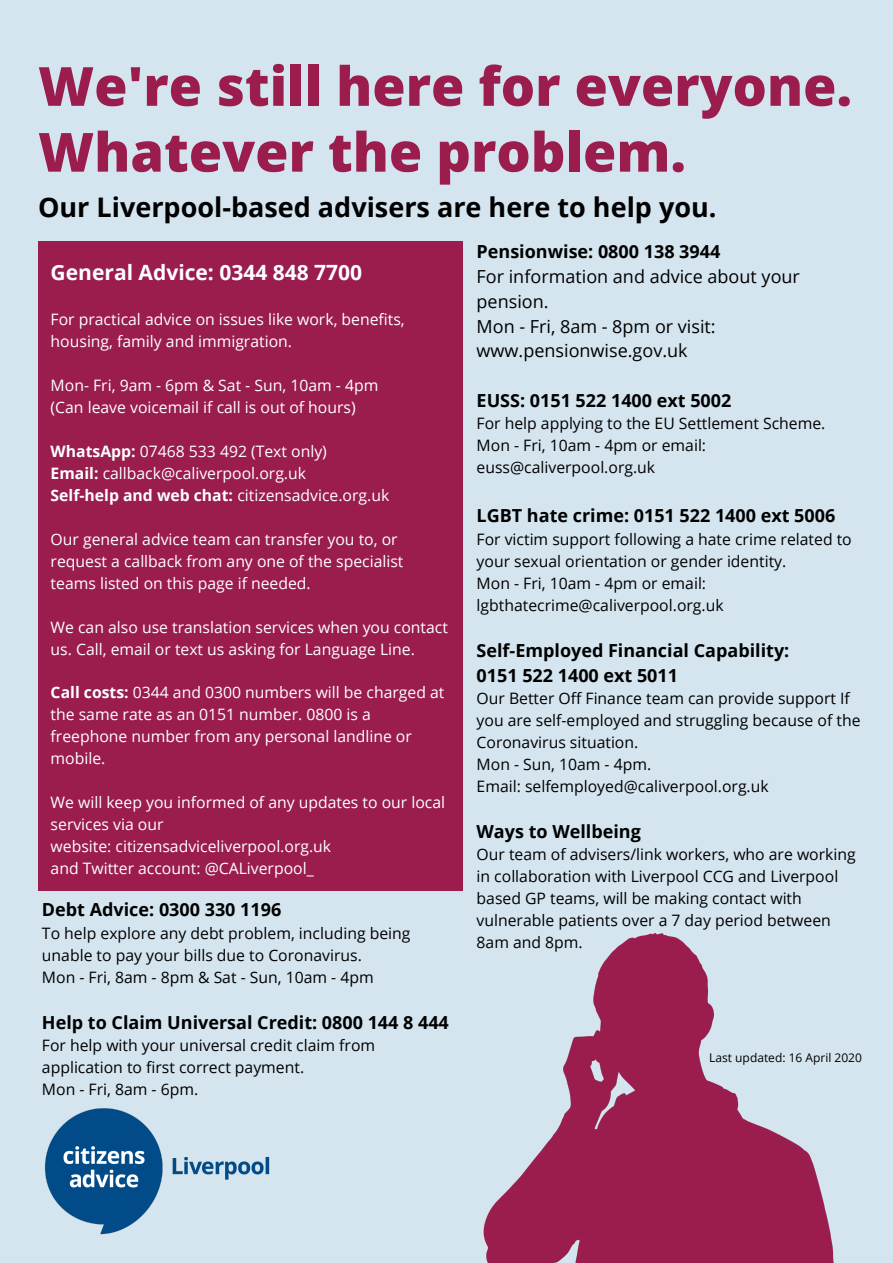
<style>
.page{position:relative;width:893px;height:1263px;background:#d4e5ef}
.page>*{position:absolute;margin:0;border:0;box-sizing:border-box;transform-origin:0 0}
.t1{font:800 54px/65.8px "Open Sans";color:#9a1d4e}
.t2{font:700 27px "Open Sans";color:#000}
.t3{font:700 21px "Open Sans";color:#fff}
.t4{font:700 18px/24.8px "Open Sans";color:#000}
.t5{font:18px/24.8px "Open Sans";color:#000}
.t6{font:15.75px/22px "Open Sans";color:#000}
.t7{font:15.75px/22px "Open Sans";color:#fff}
.t8{font:12px "Open Sans";color:#000}
.s1{font-weight:700}
</style>
<div class="page">
<img style="left:483px;top:933px;width:351px;height:330px">
<div style="left:38px;top:241px;width:425px;height:649px;background:#9a1d4e"></div>
<img style="left:44px;top:1108px;width:226px;height:127px">
<h1 class="t1" style="left:38px;top:52px;width:815px">We're still here for everyone.<br>Whatever the problem.</h1>
<h2 class="t2" style="left:38px;top:188px;width:680px">Our Liverpool-based advisers are here to help you.</h2>
<p class="t4" style="left:476px;top:239px;width:245px">Pensionwise: 0800 138 3944</p>
<p class="t5" style="left:476px;top:264px;width:325px">For information and advice about your pension.<br>Mon - Fri, 8am - 8pm or visit: www.pensionwise.gov.uk</p>
<p class="t4" style="left:476px;top:387px;width:256px">EUSS: 0151 522 1400 ext 5002</p>
<p class="t6" style="left:476px;top:412px;width:350px">For help applying to the EU Settlement Scheme.<br>Mon - Fri, 10am - 4pm or email: euss@caliverpool.org.uk</p>
<p class="t4" style="left:476px;top:503px;width:360px">LGBT hate crime: 0151 522 1400 ext 5006</p>
<p class="t6" style="left:476px;top:528px;width:377px">For victim support following a hate crime related to your sexual orientation or gender identity.<br>Mon - Fri, 10am - 4pm or email: lgbthatecrime@caliverpool.org.uk</p>
<p class="t4" style="left:476px;top:637px;width:314px">Self-Employed Financial Capability:<br>0151 522 1400 ext 5011</p>
<p class="t6" style="left:476px;top:687px;width:385px">Our Better Off Finance team can provide support If you are self-employed and struggling because of the Coronavirus situation.<br>Mon - Sun, 10am - 4pm.<br>Email: selfemployed@caliverpool.org.uk</p>
<p class="t4" style="left:476px;top:818px;width:166px">Ways to Wellbeing</p>
<p class="t6" style="left:476px;top:843px;width:380px">Our team of advisers/link workers, who are working in collaboration with Liverpool CCG and Liverpool based GP teams, will be making contact with vulnerable patients over a 7 day period between 8am and 8pm.</p>
<h3 class="t3" style="left:51px;top:257px;width:313px">General Advice: 0344 848 7700</h3>
<p class="t7" style="left:51px;top:308px;width:356px">For practical advice on issues like work, benefits, housing, family and immigration.</p>
<p class="t7" style="left:51px;top:374px;width:329px">Mon- Fri, 9am - 6pm &amp; Sat - Sun, 10am - 4pm (Can leave voicemail if call is out of hours)</p>
<p class="t7" style="left:51px;top:440px;width:340px"><span class="s1">WhatsApp:</span> 07468 533 492 (Text only)<br><span class="s1">Email:</span> callback@caliverpool.org.uk<br><span class="s1">Self-help and web chat:</span> citizensadvice.org.uk</p>
<p class="t7" style="left:51px;top:528px;width:354px">Our general advice team can transfer you to, or request a callback from any one of the specialist teams listed on this page if needed.</p>
<p class="t7" style="left:51px;top:615px;width:399px">We can also use translation services when you contact us. Call, email or text us asking for Language Line.</p>
<p class="t7" style="left:51px;top:681px;width:395px"><span class="s1">Call costs:</span> 0344 and 0300 numbers will be charged at the same rate as an 0151 number. 0800 is a freephone number from any personal landline or mobile.</p>
<p class="t7" style="left:51px;top:791px;width:396px">We will keep you informed of any updates to our local services via our<br>website: citizensadviceliverpool.org.uk<br>and Twitter account: @CALiverpool_</p>
<p class="t4" style="left:42px;top:897px;width:241px">Debt Advice: 0300 330 1196</p>
<p class="t6" style="left:42px;top:922px;width:370px">To help explore any debt problem, including being unable to pay your bills due to Coronavirus.<br>Mon - Fri, 8am - 8pm &amp; Sat - Sun, 10am - 4pm</p>
<p class="t4" style="left:42px;top:1009px;width:408px">Help to Claim Universal Credit: 0800 144 8 444</p>
<p class="t6" style="left:42px;top:1034px;width:335px">For help with your universal credit claim from application to first correct payment.<br>Mon - Fri, 8am - 6pm.</p>
<p class="t8" style="left:709px;top:1049px;width:154px">Last updated: 16 April 2020</p>
</div>
